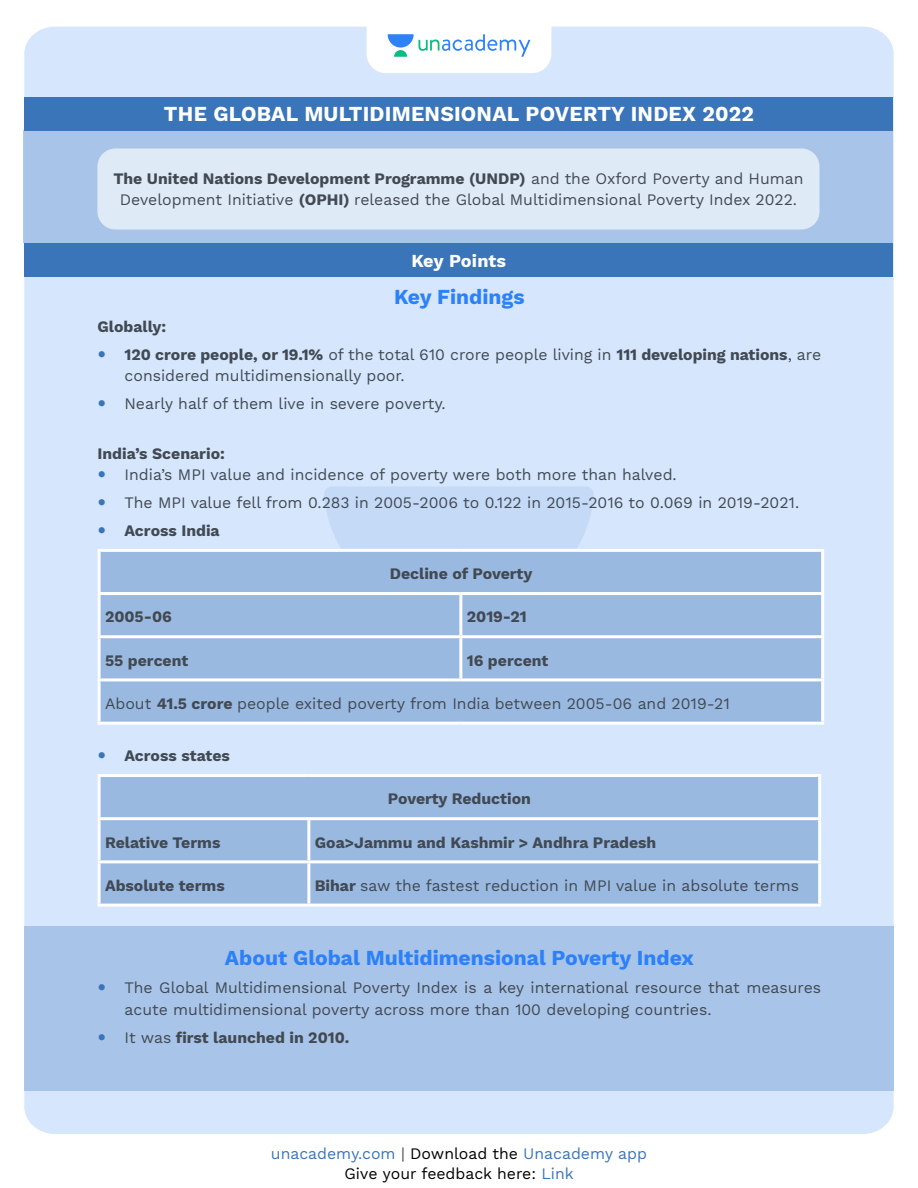
<style>
.page{position:relative;width:918px;height:1188px;background:#fff}
.page>*{position:absolute;margin:0;border:0;box-sizing:border-box;transform-origin:0 0}
.t1{font:700 21px "Work Sans";color:#2d81f7}
.t2{font:700 21px "Work Sans";letter-spacing:.01em;color:#fff}
.t3{font:700 18px "Work Sans";letter-spacing:.005em;color:#fff}
.t4{font:15.75px/21.3px "Work Sans";color:#414952}
.t5{font:700 15.75px/28px "Work Sans";color:#414952}
.t6{font:15.75px "Work Sans";color:#3a74b9}
.t7{font:15.75px "Work Sans";color:#000}
.s1{font-weight:700}
.s2{font-weight:400}
.s3{color:#414952}
.s4{color:#000}
.s5{color:#3a74b9}
</style>
<div class="page">
<div style="left:24px;top:27px;width:870px;height:1107px;background:#d5e6fd"></div>
<svg style="left:367px;top:27px;width:184px;height:46px"></svg>
<div style="left:324px;top:487px;width:270px;height:62px;background:#c5daf6"></div>
<div style="left:24px;top:130px;width:869px;height:113px;background:#a8c4e8"></div>
<div style="left:24px;top:927px;width:870px;height:164px;background:#a8c4e8"></div>
<div style="left:97px;top:148px;width:723px;height:82px;background:#dfeaf7;border-radius:18px"></div>
<div style="left:24px;top:243px;width:869px;height:33px;background:#3a74b9"></div>
<div style="left:24px;top:97px;width:869px;height:33px;background:#3a74b9"></div>
<div style="left:101px;top:552px;width:720px;height:170px;background:#99b9e1"></div>
<hr style="left:98px;top:549px;width:363px;height:3px;background:#fff">
<hr style="left:98px;top:552px;width:3px;height:40px;background:#fff">
<hr style="left:461px;top:549px;width:363px;height:3px;background:#fff">
<hr style="left:821px;top:552px;width:3px;height:40px;background:#fff">
<hr style="left:98px;top:592px;width:363px;height:3px;background:#fff">
<hr style="left:98px;top:595px;width:3px;height:40px;background:#fff">
<hr style="left:461px;top:592px;width:363px;height:3px;background:#fff">
<hr style="left:459px;top:595px;width:3px;height:40px;background:#fff">
<hr style="left:821px;top:595px;width:3px;height:40px;background:#fff">
<hr style="left:98px;top:635px;width:363px;height:3px;background:#fff">
<hr style="left:98px;top:638px;width:3px;height:40px;background:#fff">
<hr style="left:461px;top:635px;width:363px;height:3px;background:#fff">
<hr style="left:459px;top:638px;width:3px;height:40px;background:#fff">
<hr style="left:821px;top:638px;width:3px;height:40px;background:#fff">
<hr style="left:98px;top:678px;width:363px;height:3px;background:#fff">
<hr style="left:98px;top:681px;width:3px;height:41px;background:#fff">
<hr style="left:461px;top:678px;width:363px;height:3px;background:#fff">
<hr style="left:821px;top:681px;width:3px;height:41px;background:#fff">
<hr style="left:98px;top:722px;width:363px;height:3px;background:#fff">
<hr style="left:461px;top:722px;width:363px;height:3px;background:#fff">
<div style="left:101px;top:777px;width:717px;height:127px;background:#99b9e1"></div>
<hr style="left:98px;top:774px;width:211px;height:3px;background:#fff">
<hr style="left:98px;top:777px;width:3px;height:40px;background:#fff">
<hr style="left:309px;top:774px;width:512px;height:3px;background:#fff">
<hr style="left:818px;top:777px;width:3px;height:40px;background:#fff">
<hr style="left:98px;top:817px;width:211px;height:3px;background:#fff">
<hr style="left:98px;top:820px;width:3px;height:40px;background:#fff">
<hr style="left:309px;top:817px;width:512px;height:3px;background:#fff">
<hr style="left:307px;top:820px;width:3px;height:40px;background:#fff">
<hr style="left:818px;top:820px;width:3px;height:40px;background:#fff">
<hr style="left:98px;top:860px;width:211px;height:3px;background:#fff">
<hr style="left:98px;top:863px;width:3px;height:41px;background:#fff">
<hr style="left:309px;top:860px;width:512px;height:3px;background:#fff">
<hr style="left:307px;top:863px;width:3px;height:41px;background:#fff">
<hr style="left:818px;top:863px;width:3px;height:41px;background:#fff">
<hr style="left:98px;top:904px;width:211px;height:3px;background:#fff">
<hr style="left:309px;top:904px;width:512px;height:3px;background:#fff">
<svg style="left:99px;top:351px;width:6px;height:6px"></svg>
<svg style="left:99px;top:400px;width:6px;height:7px"></svg>
<svg style="left:99px;top:471px;width:6px;height:6px"></svg>
<svg style="left:99px;top:499px;width:6px;height:6px"></svg>
<svg style="left:99px;top:527px;width:6px;height:6px"></svg>
<svg style="left:99px;top:752px;width:6px;height:7px"></svg>
<h1 class="t2" style="left:164px;top:102px;width:592px">THE GLOBAL MULTIDIMENSIONAL POVERTY INDEX 2022</h1>
<p class="t4" style="left:113px;top:169px;width:692px;text-align:center"><span class="s1">The United Nations Development Programme (UNDP)</span> and the Oxford Poverty and Human<br>Development Initiative <span class="s1">(OPHI)</span> released the Global Multidimensional Poverty Index 2022.</p>
<p class="t3" style="left:411px;top:250px;width:96px">Key Points</p>
<h1 class="t1" style="left:394px;top:285px;width:132px">Key Findings</h1>
<p class="t5" style="left:125px;top:313px;width:698px;text-indent:-27px">Globally:<br>120 crore people, or 19.1% <span class="s2">of the total 610 crore people living in</span> 111 developing nations<span class="s2">, are</span></p>
<p class="t4" style="left:125px;top:363px;width:323px;line-height:28px">considered multidimensionally poor.<br>Nearly half of them live in severe poverty.</p>
<p class="t5" style="left:98px;top:440px;width:129px">India’s Scenario:</p>
<p class="t4" style="left:125px;top:461px;width:676px;line-height:28px">India’s MPI value and incidence of poverty were both more than halved.<br>The MPI value fell from 0.283 in 2005-2006 to 0.122 in 2015-2016 to 0.069 in 2019-2021.</p>
<p class="t5" style="left:125px;top:517px;width:97px">Across India</p>
<p class="t5" style="left:390px;top:561px;width:144px">Decline of Poverty</p>
<p class="t5" style="left:105px;top:604px;width:68px">2005-06</p>
<p class="t5" style="left:467px;top:604px;width:62px">2019-21</p>
<p class="t5" style="left:105px;top:647px;width:85px">55 percent</p>
<p class="t5" style="left:467px;top:647px;width:83px">16 percent</p>
<p class="t4" style="left:105px;top:694px;width:626px">About <span class="s1">41.5 crore</span> people exited poverty from India between 2005-06 and 2019-21</p>
<p class="t5" style="left:125px;top:743px;width:107px">Across states</p>
<p class="t5" style="left:388px;top:786px;width:145px">Poverty Reduction</p>
<p class="t5" style="left:105px;top:829px;width:117px">Relative Terms</p>
<p class="t5" style="left:315px;top:829px;width:343px">Goa&gt;Jammu and Kashmir &gt; Andhra Pradesh</p>
<p class="t5" style="left:105px;top:872px;width:121px">Absolute terms</p>
<p class="t4" style="left:315px;top:876px;width:486px"><span class="s1">Bihar</span> saw the fastest reduction in MPI value in absolute terms</p>
<h1 class="t1" style="left:225px;top:946px;width:470px">About Global Multidimensional Poverty Index</h1>
<p class="t4" style="left:125px;top:978px;width:698px">The Global Multidimensional Poverty Index is a key international resource that measures acute multidimensional poverty across more than 100 developing countries.</p>
<p class="t5" style="left:125px;top:1024px;width:226px"><span class="s2">It was</span> first launched in 2010.</p>
<p class="t6" style="left:271px;top:1145px;width:378px">unacademy.com <span class="s3">|</span> <span class="s4">Download the</span> Unacademy app</p>
<p class="t7" style="left:345px;top:1165px;width:231px">Give your feedback here: <span class="s5">Link</span></p>
</div>
